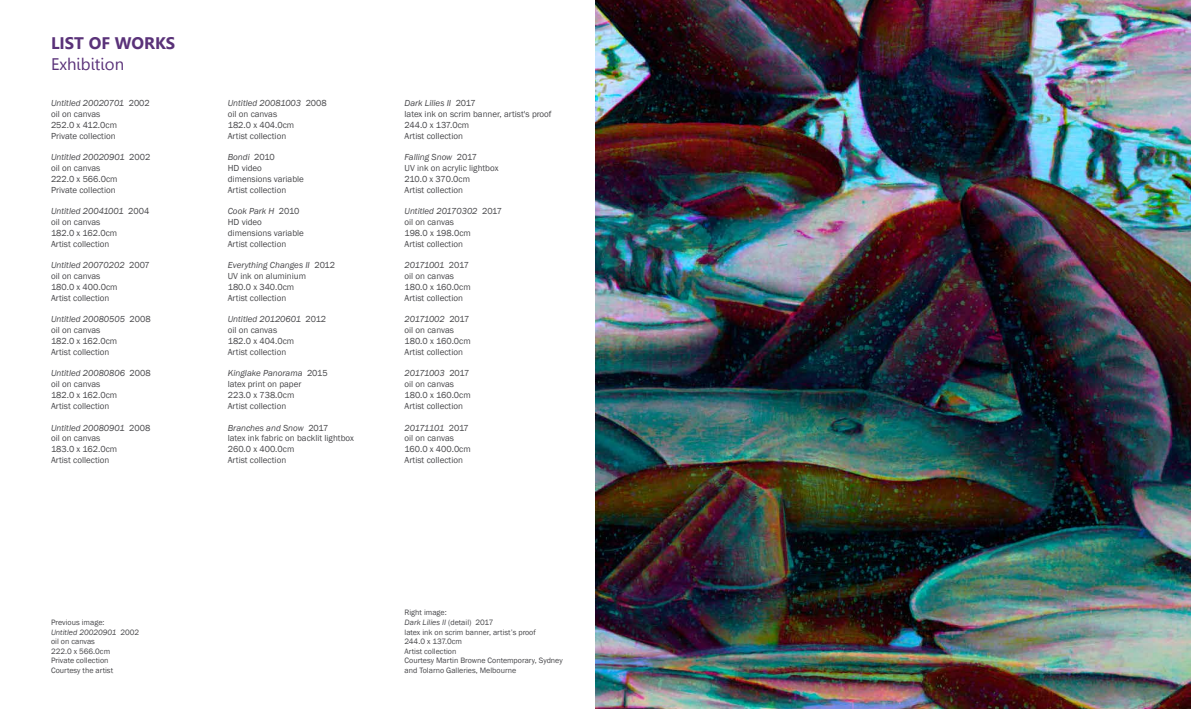
<style>
.page{position:relative;width:1191px;height:709px;background:#fff}
.page>*{position:absolute;margin:0;border:0;box-sizing:border-box;transform-origin:0 0}
.t1{font:700 16.7px "Gisha";color:#5a3279}
.t2{font:16.7px "Gisha";color:#5a3279}
.t3{font:9px/10.8px "Franklin Gothic";color:#47474a}
.t4{font:8px/9.6px "Franklin Gothic";color:#47474a}
.s1{font-style:italic}
</style>
<div class="page">
<img style="left:595px;top:0;width:596px;height:709px">
<h1 class="t1" style="left:51px;top:33px;width:126px">LIST OF WORKS</h1>
<h1 class="t2" style="left:51px;top:54px;width:75px">Exhibition</h1>
<p class="t3" style="left:51px;top:98px;width:100px"><span class="s1">Untitled 20020701</span> 2002 oil on canvas<br>252.0 x 412.0cm<br>Private collection</p>
<p class="t3" style="left:51px;top:152px;width:101px"><span class="s1">Untitled 20020901</span> 2002 oil on canvas<br>222.0 x 566.0cm<br>Private collection</p>
<p class="t3" style="left:51px;top:206px;width:100px"><span class="s1">Untitled 20041001</span> 2004 oil on canvas<br>182.0 x 162.0cm<br>Artist collection</p>
<p class="t3" style="left:51px;top:260px;width:100px"><span class="s1">Untitled 20070202</span> 2007 oil on canvas<br>180.0 x 400.0cm<br>Artist collection</p>
<p class="t3" style="left:51px;top:314px;width:101px"><span class="s1">Untitled 20080505</span> 2008 oil on canvas<br>182.0 x 162.0cm<br>Artist collection</p>
<p class="t3" style="left:51px;top:368px;width:101px"><span class="s1">Untitled 20080806</span> 2008 oil on canvas<br>182.0 x 162.0cm<br>Artist collection</p>
<p class="t3" style="left:51px;top:422px;width:101px"><span class="s1">Untitled 20080901</span> 2008 oil on canvas<br>183.0 x 162.0cm<br>Artist collection</p>
<p class="t3" style="left:228px;top:98px;width:100px"><span class="s1">Untitled 20081003</span> 2008 oil on canvas<br>182.0 x 404.0cm<br>Artist collection</p>
<p class="t3" style="left:228px;top:152px;width:78px"><span class="s1">Bondi</span> 2010<br>HD video dimensions variable<br>Artist collection</p>
<p class="t3" style="left:228px;top:206px;width:78px"><span class="s1">Cook Park H</span> 2010<br>HD video dimensions variable<br>Artist collection</p>
<p class="t3" style="left:228px;top:260px;width:109px"><span class="s1">Everything Changes II</span> 2012<br>UV ink on aluminium<br>180.0 x 340.0cm<br>Artist collection</p>
<p class="t3" style="left:228px;top:314px;width:100px"><span class="s1">Untitled 20120601</span> 2012 oil on canvas<br>182.0 x 404.0cm<br>Artist collection</p>
<p class="t3" style="left:228px;top:368px;width:101px"><span class="s1">Kinglake Panorama</span> 2015 latex print on paper<br>223.0 x 738.0cm<br>Artist collection</p>
<p class="t3" style="left:228px;top:422px;width:128px"><span class="s1">Branches and Snow</span> 2017<br>latex ink fabric on backlit lightbox<br>260.0 x 400.0cm<br>Artist collection</p>
<p class="t3" style="left:404px;top:98px;width:149px"><span class="s1">Dark Lilies II</span> 2017<br>latex ink on scrim banner, artist's proof<br>244.0 x 137.0cm<br>Artist collection</p>
<p class="t3" style="left:404px;top:152px;width:95px"><span class="s1">Falling Snow</span> 2017<br>UV ink on acrylic lightbox<br>210.0 x 370.0cm<br>Artist collection</p>
<p class="t3" style="left:404px;top:206px;width:99px"><span class="s1">Untitled 20170302</span> 2017 oil on canvas<br>198.0 x 198.0cm<br>Artist collection</p>
<p class="t3" style="left:404px;top:260px;width:68px"><span class="s1">20171001</span> 2017 oil on canvas<br>180.0 x 160.0cm<br>Artist collection</p>
<p class="t3" style="left:404px;top:314px;width:68px"><span class="s1">20171002</span> 2017 oil on canvas<br>180.0 x 160.0cm<br>Artist collection</p>
<p class="t3" style="left:404px;top:368px;width:68px"><span class="s1">20171003</span> 2017 oil on canvas<br>180.0 x 160.0cm<br>Artist collection</p>
<p class="t3" style="left:404px;top:422px;width:68px"><span class="s1">20171101</span> 2017 oil on canvas<br>160.0 x 400.0cm<br>Artist collection</p>
<p class="t4" style="left:51px;top:617px;width:90px">Previous image:<br><span class="s1">Untitled 20020901</span> 2002 oil on canvas<br>222.0 x 566.0cm<br>Private collection<br>Courtesy the artist</p>
<p class="t4" style="left:404px;top:608px;width:160px">Right image:<br><span class="s1">Dark Lilies II</span> (detail) 2017<br>latex ink on scrim banner, artist’s proof<br>244.0 x 137.0cm<br>Artist collection<br>Courtesy Martin Browne Contemporary, Sydney and Tolarno Galleries, Melbourne</p>
</div>
